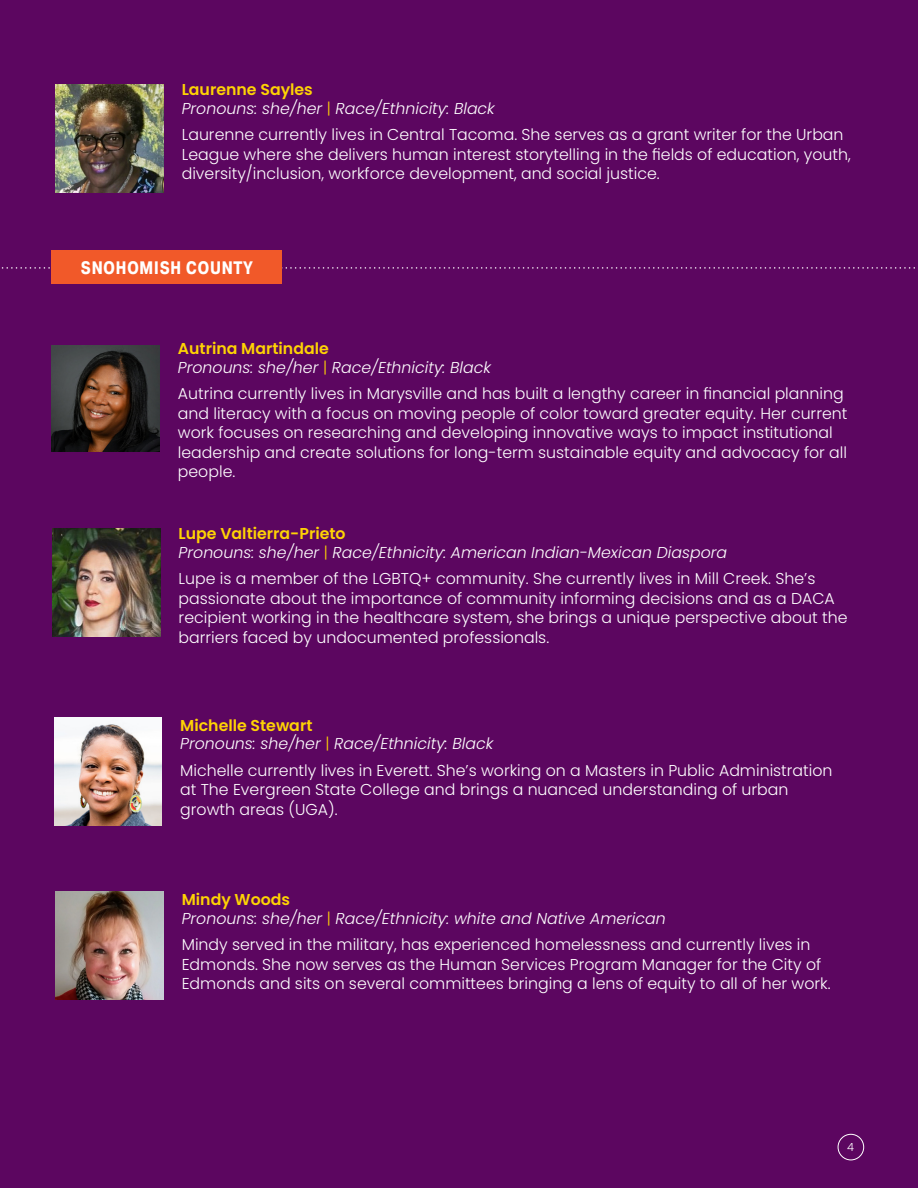
<style>
.page{position:relative;width:918px;height:1188px;background:#5c0660}
.page>*{position:absolute;margin:0;border:0;box-sizing:border-box;transform-origin:0 0}
.t1{font:700 18px "Pragmatica Cond";letter-spacing:.01em;color:#fff}
.Body{font:300 15.75px/19.5px "Poppins";color:#fff}
.Body_italiic{font:italic 300 15.75px "Poppins";color:#fff}
.Body-2{font:600 15.75px "Poppins";color:#fed304}
.Body_italiic-2{font:300 11.25px "Poppins";color:#fff}
.s1{font-style:normal;color:#fed304}
</style>
<div class="page">
<img style="left:54px;top:717px;width:108px;height:108px">
<img style="left:56px;top:892px;width:108px;height:108px">
<svg style="left:1px;top:267px;width:914px;height:2px"></svg>
<div style="left:52px;top:250px;width:230px;height:34px;background:#f15929"></div>
<img style="left:52px;top:346px;width:108px;height:106px">
<img style="left:52px;top:529px;width:108px;height:108px">
<img style="left:56px;top:85px;width:108px;height:108px">
<div style="left:838px;top:1134px;width:26px;height:26px;border:1px solid #fff;border-radius:50%"></div>
<p class="Body-2" style="left:182px;top:80px;width:133px">Laurenne Sayles</p>
<p class="Body_italiic" style="left:182px;top:99px;width:315px">Pronouns: she/her <span class="s1">|</span> Race/Ethnicity: Black</p>
<p class="Body" style="left:182px;top:125px;width:671px">Laurenne currently lives in Central Tacoma. She serves as a grant writer for the Urban<br>League where she delivers human interest storytelling in the fields of education, youth, diversity/inclusion, workforce development, and social justice.</p>
<h1 class="t1" style="left:80px;top:256px;width:174px">SNOHOMISH COUNTY</h1>
<p class="Body-2" style="left:178px;top:340px;width:152px">Autrina Martindale</p>
<p class="Body_italiic" style="left:178px;top:358px;width:315px">Pronouns: she/her <span class="s1">|</span> Race/Ethnicity: Black</p>
<p class="Body" style="left:178px;top:384px;width:671px">Autrina currently lives in Marysville and has built a lengthy career in financial planning and literacy with a focus on moving people of color toward greater equity. Her current work focuses on researching and developing innovative ways to impact institutional leadership and create solutions for long-term sustainable equity and advocacy for all people.</p>
<p class="Body-2" style="left:179px;top:525px;width:169px">Lupe Valtierra-Prieto</p>
<p class="Body_italiic" style="left:179px;top:544px;width:550px">Pronouns: she/her <span class="s1">|</span> Race/Ethnicity: American Indian-Mexican Diaspora</p>
<p class="Body" style="left:179px;top:569px;width:670px">Lupe is a member of the LGBTQ+ community. She currently lives in Mill Creek. She’s passionate about the importance of community informing decisions and as a DACA recipient working in the healthcare system, she brings a unique perspective about the barriers faced by undocumented professionals.</p>
<p class="Body-2" style="left:180px;top:716px;width:134px">Michelle Stewart</p>
<p class="Body_italiic" style="left:180px;top:735px;width:315px">Pronouns: she/her <span class="s1">|</span> Race/Ethnicity: Black</p>
<p class="Body" style="left:180px;top:761px;width:654px">Michelle currently lives in Everett. She’s working on a Masters in Public Administration at The Evergreen State College and brings a nuanced understanding of urban growth areas (UGA).</p>
<p class="Body-2" style="left:182px;top:891px;width:110px">Mindy Woods</p>
<p class="Body_italiic" style="left:182px;top:909px;width:486px">Pronouns: she/her <span class="s1">|</span> Race/Ethnicity: white and Native American</p>
<p class="Body" style="left:182px;top:935px;width:650px">Mindy served in the military, has experienced homelessness and currently lives in<br>Edmonds. She now serves as the Human Services Program Manager for the City of<br>Edmonds and sits on several committees bringing a lens of equity to all of her work.</p>
<p class="Body_italiic-2" style="left:847px;top:1141px;width:8px">4</p>
</div>
